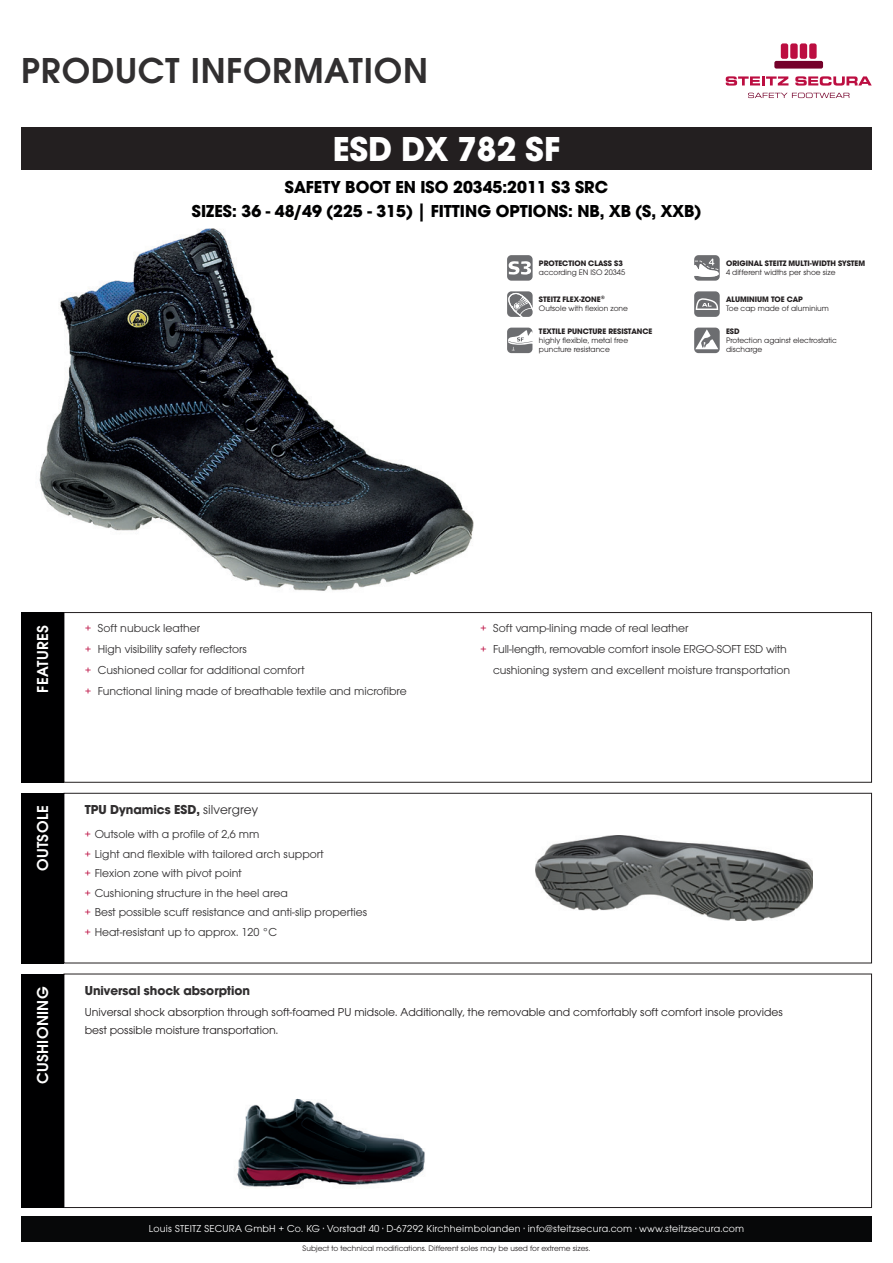
<style>
.page{position:relative;width:893px;height:1263px;background:#fff}
.page>*{position:absolute;margin:0;border:0;box-sizing:border-box;transform-origin:0 0}
.t1{font:600 37.5px "Avant Gard Goth EF";letter-spacing:.02em;color:#312f30}
.t2{font:700 36px "Avant Gard Goth EF";color:#fff}
.t3{font:700 18px/24px "Avant Gard Goth EF";color:#000001;text-align:center}
.t4{font:600 16.5px "Avant Gard Goth EF";letter-spacing:.02em;color:#fff}
.t5{font:700 13.5px "Avant Gard Goth EF";color:#312f30}
.t6{font:12px/19.5px "Avant Gard Goth EF";color:#312f30}
.t7{font:12px/18px "Avant Gard Goth EF";color:#231f20}
.t8{font:12px/21px "Avant Gard Goth EF";color:#bc0e41;text-align:justify}
.t9{font:10.5px "Avant Gard Goth EF";letter-spacing:.02em;color:#fff}
.t10{font:8.25px/9px "Avant Gard Goth EF";color:#231f20}
.t11{font:700 8.25px "Avant Gard Goth EF";color:#231f20}
.s1{font-weight:400}
.s2{color:#bc0e41}
</style>
<div class="page">
<div style="left:64px;top:612px;width:808px;height:170px;border:1px solid #231f20"></div>
<div style="left:64px;top:793px;width:808px;height:170px;border:1px solid #231f20"></div>
<div style="left:64px;top:974px;width:808px;height:234px;border:1px solid #231f20"></div>
<div style="left:21px;top:1216px;width:851px;height:26px;background:#070809"></div>
<svg style="left:726px;top:76px;width:62px;height:10px"></svg>
<svg style="left:795px;top:76px;width:77px;height:10px"></svg>
<div style="left:774px;top:61px;width:49px;height:8px;background:#75012a;border-radius:2px"></div>
<div style="left:781px;top:43px;width:7px;height:16px;background:#bc0e41;border-radius:2px"></div>
<div style="left:790px;top:43px;width:8px;height:16px;background:#bc0e41;border-radius:2px"></div>
<div style="left:800px;top:43px;width:7px;height:16px;background:#bc0e41;border-radius:2px"></div>
<div style="left:809px;top:43px;width:8px;height:16px;background:#bc0e41;border-radius:2px"></div>
<svg style="left:748px;top:93px;width:101px;height:5px"></svg>
<div style="left:21px;top:128px;width:851px;height:42px;background:#231f20"></div>
<div style="left:21px;top:612px;width:43px;height:170px;background:#000001"></div>
<div style="left:21px;top:793px;width:43px;height:170px;background:#000001"></div>
<div style="left:21px;top:974px;width:43px;height:234px;background:#000001"></div>
<img style="left:39px;top:228px;width:435px;height:363px">
<img style="left:535px;top:835px;width:277px;height:85px">
<div style="left:507px;top:255px;width:26px;height:26px;background:#6c6d70;border-radius:4px"></div>
<svg style="left:509px;top:261px;width:22px;height:14px"></svg>
<svg style="left:694px;top:255px;width:26px;height:26px"></svg>
<svg style="left:507px;top:291px;width:26px;height:26px"></svg>
<div style="left:694px;top:291px;width:26px;height:26px;background:#6c6d70;border-radius:4px"></div>
<svg style="left:696px;top:298px;width:22px;height:12px"></svg>
<svg style="left:507px;top:328px;width:26px;height:25px"></svg>
<div style="left:694px;top:328px;width:26px;height:25px;background:linear-gradient(to right,#6c6d70,#6c6d70);border-radius:4px"></div>
<svg style="left:695px;top:329px;width:23px;height:20px"></svg>
<img style="left:237px;top:1098px;width:188px;height:89px">
<h1 class="t1" style="left:21px;top:48px;width:408px">PRODUCT INFORMATION</h1>
<h2 class="t2" style="left:333px;top:127px;width:229px">ESD DX 782 SF</h2>
<h3 class="t3" style="left:192px;top:175px;width:511px">SAFETY BOOT EN ISO 20345:2011 S3 SRC<br>SIZES: 36 - 48/49 (225 - 315) | FITTING OPTIONS: NB, XB (S, XXB)</h3>
<p class="t11" style="left:539px;top:258px;width:85px">PROTECTION CLASS S3</p>
<p class="t10" style="left:539px;top:268px;width:88px">according EN ISO 20345</p>
<p class="t11" style="left:726px;top:258px;width:141px">ORIGINAL STEITZ MULTI-WIDTH SYSTEM</p>
<p class="t10" style="left:726px;top:268px;width:111px">4 different widths per shoe size</p>
<p class="t11" style="left:539px;top:295px;width:67px">STEITZ FLEX-ZONE®</p>
<p class="t10" style="left:539px;top:304px;width:91px">Outsole with flexion zone</p>
<p class="t11" style="left:726px;top:295px;width:78px">ALUMINIUM TOE CAP</p>
<p class="t10" style="left:726px;top:304px;width:104px">Toe cap made of aluminium</p>
<p class="t11" style="left:539px;top:326px;width:115px">TEXTILE PUNCTURE RESISTANCE</p>
<p class="t10" style="left:539px;top:336px;width:91px">highly flexible, metal free puncture resistance</p>
<p class="t11" style="left:726px;top:326px;width:15px">ESD</p>
<p class="t10" style="left:726px;top:336px;width:112px">Protection against electrostatic discharge</p>
<h3 class="t4" style="left:33px;top:693px;width:69px;rotate:-90deg">FEATURES</h3>
<p class="t8" style="left:85px;top:618px;width:7px">+ + + +</p>
<p class="t6" style="left:98px;top:618px;width:310px;line-height:21px">Soft nubuck leather<br>High visibility safety reflectors<br>Cushioned collar for additional comfort<br>Functional lining made of breathable textile and microfibre</p>
<p class="t8" style="left:480px;top:618px;width:7px">+ +</p>
<p class="t6" style="left:493px;top:618px;width:299px;line-height:21px">Soft vamp-lining made of real leather<br>Full-length, removable comfort insole ERGO-SOFT ESD with cushioning system and excellent moisture transportation</p>
<h3 class="t4" style="left:33px;top:871px;width:67px;rotate:-90deg">OUTSOLE</h3>
<h3 class="t4" style="left:33px;top:1084px;width:99px;rotate:-90deg">CUSHIONING</h3>
<p class="t5" style="left:85px;top:801px;width:175px">TPU Dynamics ESD, <span class="s1">silvergrey</span></p>
<p class="t6" style="left:85px;top:825px;width:284px"><span class="s2">+</span> Outsole with a profile of 2,6 mm<br><span class="s2">+</span> Light and flexible with tailored arch support<br><span class="s2">+</span> Flexion zone with pivot point<br><span class="s2">+</span> Cushioning structure in the heel area<br><span class="s2">+</span> Best possible scuff resistance and anti-slip properties <span class="s2">+</span> Heat-resistant up to approx. 120 °C</p>
<p class="t5" style="left:85px;top:983px;width:167px">Universal shock absorption</p>
<p class="t7" style="left:85px;top:1002px;width:700px">Universal shock absorption through soft-foamed PU midsole. Additionally, the removable and comfortably soft comfort insole provides best possible moisture transportation.</p>
<p class="t9" style="left:149px;top:1223px;width:597px">Louis STEITZ SECURA GmbH + Co. KG · Vorstadt 40 · D-67292 Kirchheimbolanden · info@steitzsecura.com · www.steitzsecura.com</p>
<p class="t10" style="left:303px;top:1244px;width:289px">Subject to technical modifications. Different soles may be used for extreme sizes.</p>
</div>
